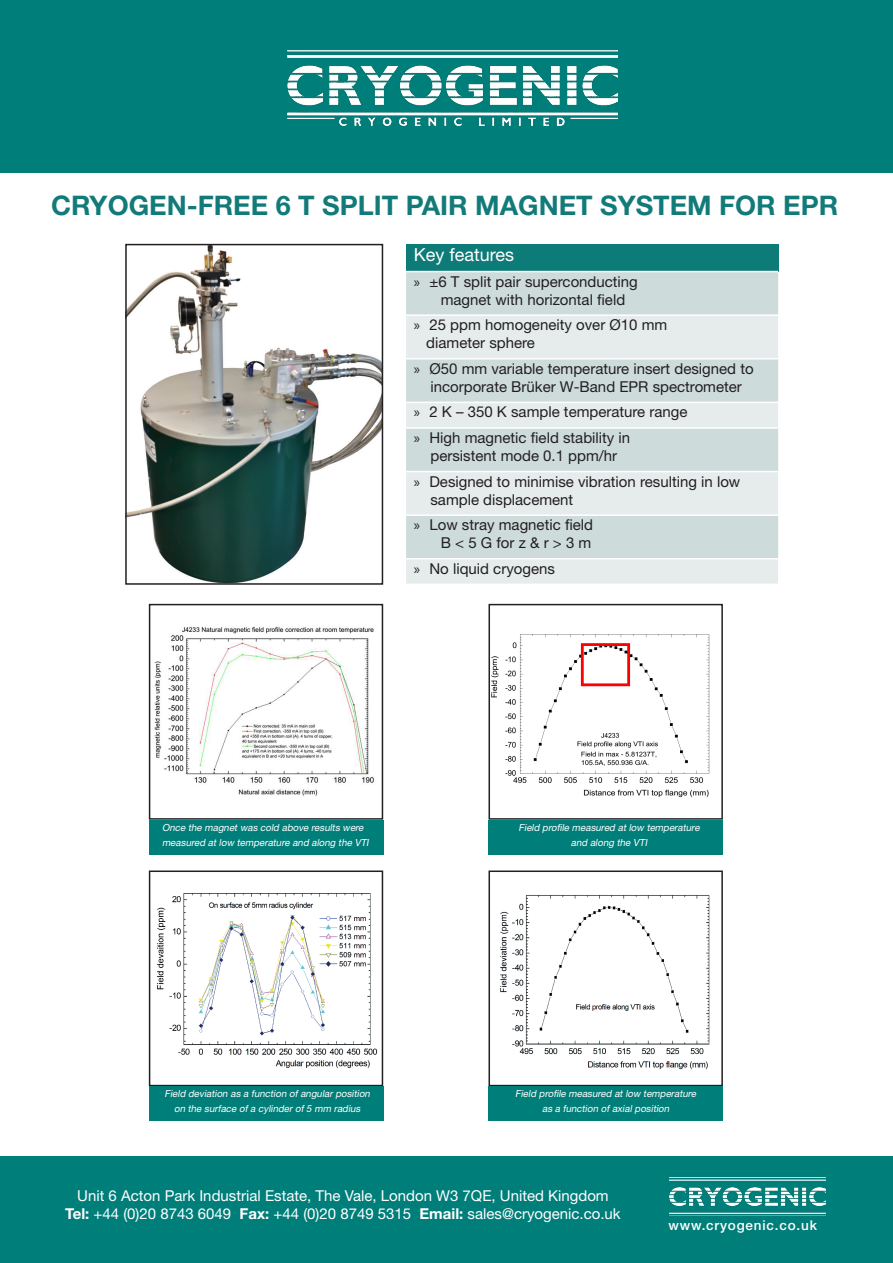
<style>
.page{position:relative;width:893px;height:1263px;background:#fff}
.page>*{position:absolute;margin:0;border:0;box-sizing:border-box;transform-origin:0 0}
.Bullets{font:700 27px "Helvetica Neue LT Std";color:#127b7a}
.Bullets-2{font:18px "Helvetica Neue LT Std";color:#fff}
.tint-panel-bullets{font:15px/18px "Helvetica Neue LT Std";color:#231f20}
.t1{font:15px "Helvetica Neue LT Std";color:#fff}
.t2{font:500 13.5px "Helvetica Neue LT Std";letter-spacing:.06em;color:#fff}
.tint-panel-bullets-2{font:italic 9.75px "Helvetica Neue LT Std";color:#fff}
.s1{font-family:"Myriad Pro"}
.s2{font-weight:700}
</style>
<div class="page">
<div style="left:0;top:0;width:893px;height:172px;background:#007e7a"></div>
<img style="left:287px;top:50px;width:331px;height:75px">
<img style="left:128px;top:247px;width:252px;height:335px">
<div style="left:125px;top:244px;width:258px;height:341px;border:2px solid #231f20"></div>
<img style="left:154px;top:626px;width:220px;height:170px">
<div style="left:149px;top:604px;width:234px;height:216px;border:2px solid #231f20"></div>
<img style="left:157px;top:893px;width:220px;height:175px">
<div style="left:149px;top:870px;width:234px;height:216px;border:2px solid #231f20"></div>
<img style="left:500px;top:895px;width:210px;height:175px">
<div style="left:488px;top:870px;width:235px;height:216px;border:2px solid #231f20"></div>
<img style="left:491px;top:634px;width:219px;height:163px">
<div style="left:488px;top:604px;width:235px;height:216px;border:2px solid #231f20"></div>
<div style="left:0;top:1157px;width:893px;height:106px;background:#007e7a"></div>
<img style="left:669px;top:1177px;width:156px;height:37px">
<div style="left:406px;top:244px;width:372px;height:28px;background:#0d7c78"></div>
<div style="left:406px;top:272px;width:372px;height:42px;background:#cddbdb"></div>
<svg style="left:406px;top:316px;width:372px;height:268px;background:#d9e4e3"></svg>
<hr style="left:406px;top:271px;width:372px;height:1px;background:#fff">
<hr style="left:406px;top:358px;width:372px;height:1px;background:#fff">
<hr style="left:406px;top:402px;width:372px;height:1px;background:#fff">
<hr style="left:406px;top:427px;width:372px;height:2px;background:#fff">
<hr style="left:406px;top:471px;width:372px;height:1px;background:#fff">
<hr style="left:406px;top:514px;width:372px;height:2px;background:#fff">
<hr style="left:406px;top:558px;width:372px;height:1px;background:#fff">
<div style="left:149px;top:820px;width:234px;height:34px;background:#007e7a"></div>
<div style="left:149px;top:1086px;width:234px;height:35px;background:#007e7a"></div>
<div style="left:488px;top:1086px;width:235px;height:35px;background:#007e7a"></div>
<div style="left:488px;top:820px;width:235px;height:34px;background:#007e7a"></div>
<p class="Bullets" style="left:51px;top:189px;width:789px">CRYOGEN-FREE 6 T SPLIT PAIR MAGNET SYSTEM FOR EPR</p>
<p class="Bullets-2" style="left:414px;top:244px;width:102px">Key features</p>
<p class="tint-panel-bullets" style="left:441px;top:272px;width:199px;text-indent:-27px"><span class="s1">»</span> ±6 T split pair superconducting magnet with horizontal field</p>
<p class="tint-panel-bullets" style="left:414px;top:316px;width:255px"><span class="s1">»</span> 25 ppm homogeneity over Ø10 mm</p>
<p class="tint-panel-bullets" style="left:426px;top:334px;width:110px">diameter sphere</p>
<p class="tint-panel-bullets" style="left:414px;top:359px;width:341px"><span class="s1">»</span> Ø50 mm variable temperature insert designed to</p>
<p class="tint-panel-bullets" style="left:430px;top:377px;width:313px">incorporate Brüker W-Band EPR spectrometer</p>
<p class="tint-panel-bullets" style="left:414px;top:403px;width:275px"><span class="s1">»</span> 2 K – 350 K sample temperature range</p>
<p class="tint-panel-bullets" style="left:414px;top:428px;width:218px"><span class="s1">»</span> High magnetic field stability in</p>
<p class="tint-panel-bullets" style="left:430px;top:446px;width:188px">persistent mode 0.1 ppm/hr</p>
<p class="tint-panel-bullets" style="left:414px;top:472px;width:328px"><span class="s1">»</span> Designed to minimise vibration resulting in low</p>
<p class="tint-panel-bullets" style="left:430px;top:490px;width:144px">sample displacement</p>
<p class="tint-panel-bullets" style="left:414px;top:516px;width:181px;text-align:right"><span class="s1">»</span> Low stray magnetic field<br>B &lt; 5 G for z &amp; r &gt; 3 m</p>
<p class="tint-panel-bullets" style="left:414px;top:559px;width:143px"><span class="s1">»</span> No liquid cryogens</p>
<p class="tint-panel-bullets-2" style="left:162px;top:821px;width:205px">Once the magnet was cold above results were</p>
<p class="tint-panel-bullets-2" style="left:162px;top:836px;width:210px">measured at low temperature and along the VTI</p>
<p class="tint-panel-bullets-2" style="left:165px;top:1088px;width:209px">Field deviation as a function of angular position</p>
<p class="tint-panel-bullets-2" style="left:174px;top:1103px;width:190px">on the surface of a cylinder of 5 mm radius</p>
<p class="tint-panel-bullets-2" style="left:519px;top:821px;width:184px">Field profile measured at low temperature</p>
<p class="tint-panel-bullets-2" style="left:571px;top:836px;width:80px">and along the VTI</p>
<p class="tint-panel-bullets-2" style="left:515px;top:1088px;width:184px">Field profi le measured at low temperature</p>
<p class="tint-panel-bullets-2" style="left:542px;top:1103px;width:131px">as a function of axial position</p>
<p class="t1" style="left:77px;top:1187px;width:533px">Unit 6 Acton Park Industrial Estate, The Vale, London W3 7QE, United Kingdom</p>
<p class="t1" style="left:65px;top:1205px;width:557px"><span class="s2">Tel:</span> +44 (0)20 8743 6049 <span class="s2">Fax:</span> +44 (0)20 8749 5315 <span class="s2">Email:</span> sales@cryogenic.co.uk</p>
<p class="t2" style="left:668px;top:1217px;width:150px">www.cryogenic.co.uk</p>
</div>
